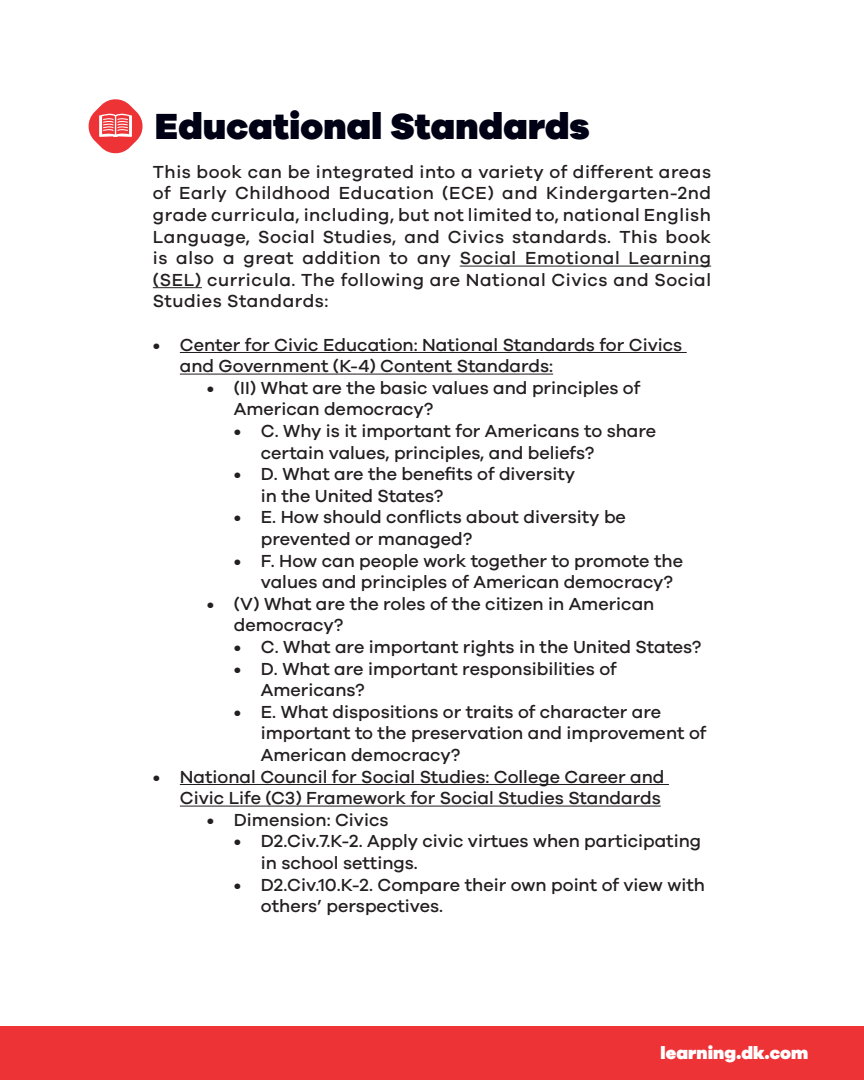
<style>
.page{position:relative;width:864px;height:1080px;background:#fff}
.page>*{position:absolute;margin:0;border:0;box-sizing:border-box;transform-origin:0 0}
.t1{font:900 37.5px "Galano Grotesque";letter-spacing:.005em;color:#010116}
.t2{font:500 18px/21.6px "Galano Grotesque";color:#231f20}
.t3{font:900 18px "Galano Grotesque";letter-spacing:.005em;color:#fff}
</style>
<div class="page">
<hr style="left:460px;top:266px;width:251px;height:1px;background:#231f20">
<hr style="left:153px;top:287px;width:49px;height:1px;background:#231f20">
<hr style="left:180px;top:352px;width:507px;height:1px;background:#231f20">
<hr style="left:180px;top:374px;width:373px;height:1px;background:#231f20">
<hr style="left:180px;top:784px;width:489px;height:1px;background:#231f20">
<hr style="left:180px;top:806px;width:481px;height:1px;background:#231f20">
<div style="left:0;top:1026px;width:864px;height:54px;background:#ee3337"></div>
<svg style="left:88px;top:99px;width:55px;height:55px"></svg>
<p class="t1" style="left:155px;top:102px;width:436px">Educational Standards</p>
<p class="t2" style="left:153px;top:161px;width:560px;text-align:justify">This book can be integrated into a variety of different areas of Early Childhood Education (ECE) and Kindergarten-2nd grade curricula, including, but not limited to, national English Language, Social Studies, and Civics standards. This book is also a great addition to any Social Emotional Learning (SEL) curricula. The following are National Civics and Social Studies Standards:</p>
<p class="t2" style="left:180px;top:333px;width:504px;text-indent:-27px">• Center for Civic Education: National Standards for Civics and Government (K-4) Content Standards:</p>
<p class="t2" style="left:234px;top:377px;width:408px;text-indent:-27px">• (II) What are the basic values and principles of<br>American democracy?</p>
<p class="t2" style="left:261px;top:420px;width:397px;text-indent:-27px">• C. Why is it important for Americans to share certain values, principles, and beliefs?</p>
<p class="t2" style="left:261px;top:463px;width:316px;text-indent:-27px">• D. What are the benefits of diversity in the United States?</p>
<p class="t2" style="left:261px;top:506px;width:367px;text-indent:-27px">• E. How should conflicts about diversity be prevented or managed?</p>
<p class="t2" style="left:261px;top:549px;width:424px;text-indent:-27px">• F. How can people work together to promote the values and principles of American democracy?</p>
<p class="t2" style="left:234px;top:593px;width:422px;text-indent:-27px">• (V) What are the roles of the citizen in American democracy?</p>
<p class="t2" style="left:234px;top:636px;width:469px">• C. What are important rights in the United States?</p>
<p class="t2" style="left:261px;top:657px;width:357px;text-indent:-27px">• D. What are important responsibilities of<br>Americans?</p>
<p class="t2" style="left:261px;top:701px;width:447px;text-indent:-27px">• E. What dispositions or traits of character are important to the preservation and improvement of<br>American democracy?</p>
<p class="t2" style="left:153px;top:765px;width:513px;text-align:right">• National Council for Social Studies: College Career and<br>Civic Life (C3) Framework for Social Studies Standards</p>
<p class="t2" style="left:207px;top:809px;width:183px">• Dimension: Civics</p>
<p class="t2" style="left:261px;top:830px;width:442px;text-indent:-27px">• D2.Civ.7.K-2. Apply civic virtues when participating in school settings.</p>
<p class="t2" style="left:261px;top:873px;width:446px;text-indent:-27px">• D2.Civ.10.K-2. Compare their own point of view with others’ perspectives.</p>
<p class="t3" style="left:661px;top:1041px;width:149px">learning.dk.com</p>
</div>
